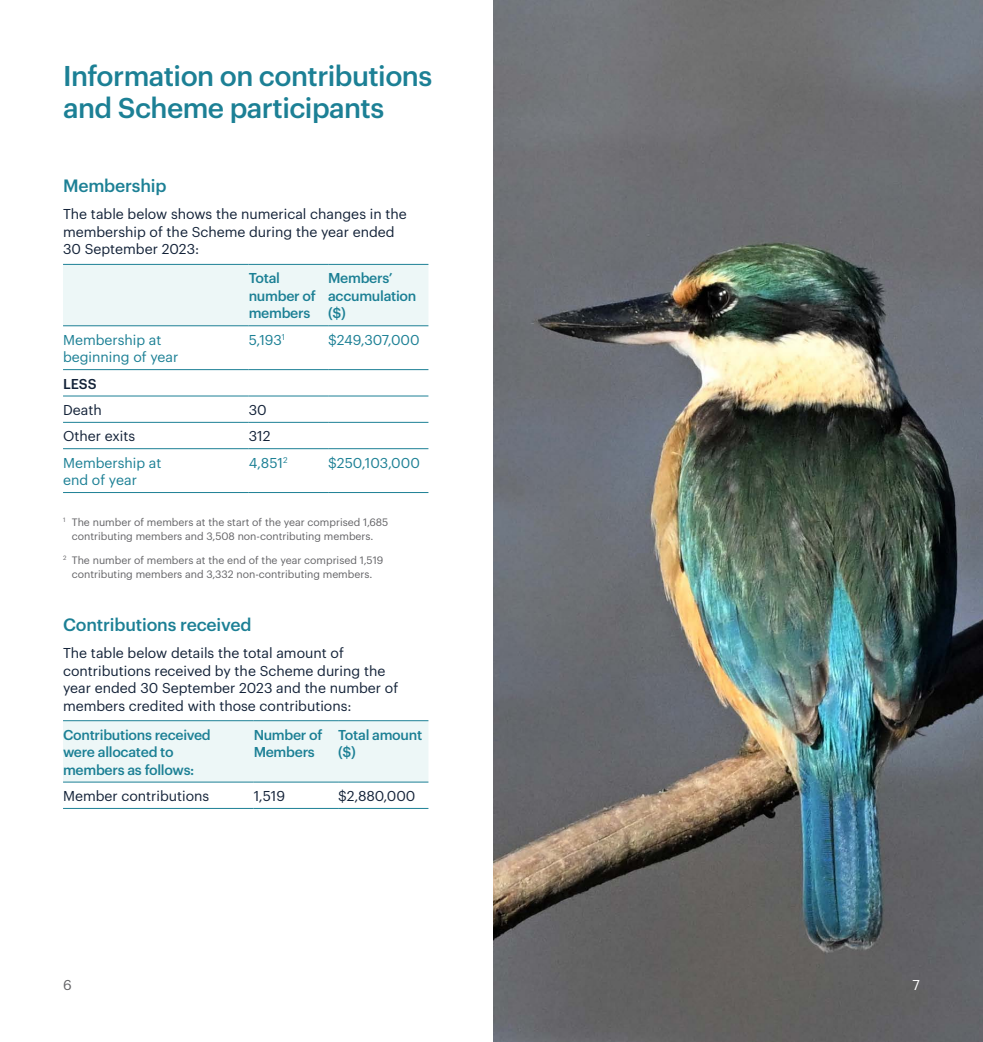
<style>
.page{position:relative;width:983px;height:1042px;background:#fff}
.page>*{position:absolute;margin:0;border:0;box-sizing:border-box;transform-origin:0 0}
.t1{font:500 28px/31.5px "Graphik";letter-spacing:-.02em;color:#1c8095}
.t2{font:500 17.5px "Graphik";letter-spacing:-.01em;color:#1c8095}
.t3{font:14px/17.5px "Graphik";color:#132238}
.t4{font:500 14px/17.5px "Graphik";letter-spacing:-.02em;color:#1c8095}
.t5{font:14px/17.5px "Graphik";color:#1c8095}
.t6{font:500 14px "Graphik";color:#132238}
.t7{font:14px "Graphik";color:#636366}
.t8{font:14px "Graphik";color:#fff}
.t9{font:10.5px/14px "Graphik";color:#636366;text-align:center}
</style>
<div class="page">
<div style="left:63px;top:265px;width:365px;height:60px;background:#edf7f7"></div>
<hr style="left:63px;top:369px;width:186px;height:1px;background:#1c8095">
<hr style="left:249px;top:369px;width:79px;height:1px;background:#1c8095">
<hr style="left:328px;top:369px;width:100px;height:1px;background:#1c8095">
<hr style="left:63px;top:396px;width:186px;height:1px;background:#1c8095">
<hr style="left:249px;top:396px;width:79px;height:1px;background:#1c8095">
<hr style="left:328px;top:396px;width:100px;height:1px;background:#1c8095">
<hr style="left:63px;top:422px;width:186px;height:1px;background:#1c8095">
<hr style="left:249px;top:422px;width:79px;height:1px;background:#1c8095">
<hr style="left:328px;top:422px;width:100px;height:1px;background:#1c8095">
<hr style="left:63px;top:448px;width:186px;height:1px;background:#1c8095">
<hr style="left:249px;top:448px;width:79px;height:1px;background:#1c8095">
<hr style="left:328px;top:448px;width:100px;height:1px;background:#1c8095">
<hr style="left:63px;top:492px;width:186px;height:1px;background:#1c8095">
<hr style="left:249px;top:492px;width:79px;height:1px;background:#1c8095">
<hr style="left:328px;top:492px;width:100px;height:1px;background:#1c8095">
<hr style="left:63px;top:264px;width:186px;height:1px;background:#1c8095">
<hr style="left:249px;top:264px;width:79px;height:1px;background:#1c8095">
<hr style="left:328px;top:264px;width:100px;height:1px;background:#1c8095">
<hr style="left:63px;top:325px;width:186px;height:1px;background:#1c8095">
<hr style="left:249px;top:325px;width:79px;height:1px;background:#1c8095">
<hr style="left:328px;top:325px;width:100px;height:1px;background:#1c8095">
<div style="left:63px;top:721px;width:365px;height:61px;background:#edf7f7"></div>
<hr style="left:63px;top:782px;width:190px;height:1px;background:#1c8095">
<hr style="left:253px;top:782px;width:85px;height:1px;background:#1c8095">
<hr style="left:338px;top:782px;width:90px;height:1px;background:#1c8095">
<hr style="left:63px;top:720px;width:190px;height:1px;background:#1c8095">
<hr style="left:253px;top:720px;width:85px;height:1px;background:#1c8095">
<hr style="left:338px;top:720px;width:90px;height:1px;background:#1c8095">
<hr style="left:63px;top:808px;width:190px;height:1px;background:#1c8095">
<hr style="left:253px;top:808px;width:85px;height:1px;background:#1c8095">
<hr style="left:338px;top:808px;width:90px;height:1px;background:#1c8095">
<img style="left:493px;top:0;width:489px;height:1042px">
<h1 class="t1" style="left:63px;top:58px;width:370px">Information on contributions and Scheme participants</h1>
<p class="t2" style="left:63px;top:172px;width:105px">Membership</p>
<p class="t3" style="left:63px;top:204px;width:345px">The table below shows the numerical changes in the membership of the Scheme during the year ended<br>30 September 2023:</p>
<p class="t4" style="left:249px;top:268px;width:69px">Total number of members</p>
<p class="t4" style="left:328px;top:268px;width:90px">Members’ accumulation ($)</p>
<p class="t5" style="left:63px;top:330px;width:117px">Membership at beginning of year</p>
<p class="t5" style="left:249px;top:330px;width:38px">5,193<sup>1</sup></p>
<p class="t5" style="left:328px;top:330px;width:93px">$249,307,000</p>
<p class="t6" style="left:63px;top:373px;width:35px">LESS</p>
<p class="t3" style="left:63px;top:400px;width:40px">Death</p>
<p class="t3" style="left:249px;top:400px;width:19px">30</p>
<p class="t3" style="left:63px;top:426px;width:74px">Other exits</p>
<p class="t3" style="left:249px;top:426px;width:23px">312</p>
<p class="t5" style="left:63px;top:452px;width:100px">Membership at end of year</p>
<p class="t5" style="left:249px;top:452px;width:40px">4,851<sup>2</sup></p>
<p class="t5" style="left:328px;top:452px;width:93px">$250,103,000</p>
<p class="t9" style="left:63px;top:514px;width:327px"><sup>1</sup> The number of members at the start of the year comprised 1,685 contributing members and 3,508 non-contributing members.</p>
<p class="t9" style="left:63px;top:552px;width:321px"><sup>2</sup> The number of members at the end of the year comprised 1,519 contributing members and 3,332 non-contributing members.</p>
<p class="t2" style="left:63px;top:611px;width:190px">Contributions received</p>
<p class="t3" style="left:63px;top:643px;width:336px">The table below details the total amount of contributions received by the Scheme during the year ended 30 September 2023 and the number of members credited with those contributions:</p>
<p class="t4" style="left:63px;top:724px;width:149px">Contributions received were allocated to members as follows:</p>
<p class="t4" style="left:253px;top:724px;width:70px">Number of<br>Members</p>
<p class="t4" style="left:338px;top:724px;width:86px">Total amount ($)</p>
<p class="t3" style="left:63px;top:786px;width:148px">Member contributions</p>
<p class="t3" style="left:253px;top:786px;width:33px">1,519</p>
<p class="t3" style="left:338px;top:786px;width:79px">$2,880,000</p>
<p class="t7" style="left:63px;top:975px;width:10px">6</p>
<p class="t8" style="left:912px;top:975px;width:9px">7</p>
</div>
